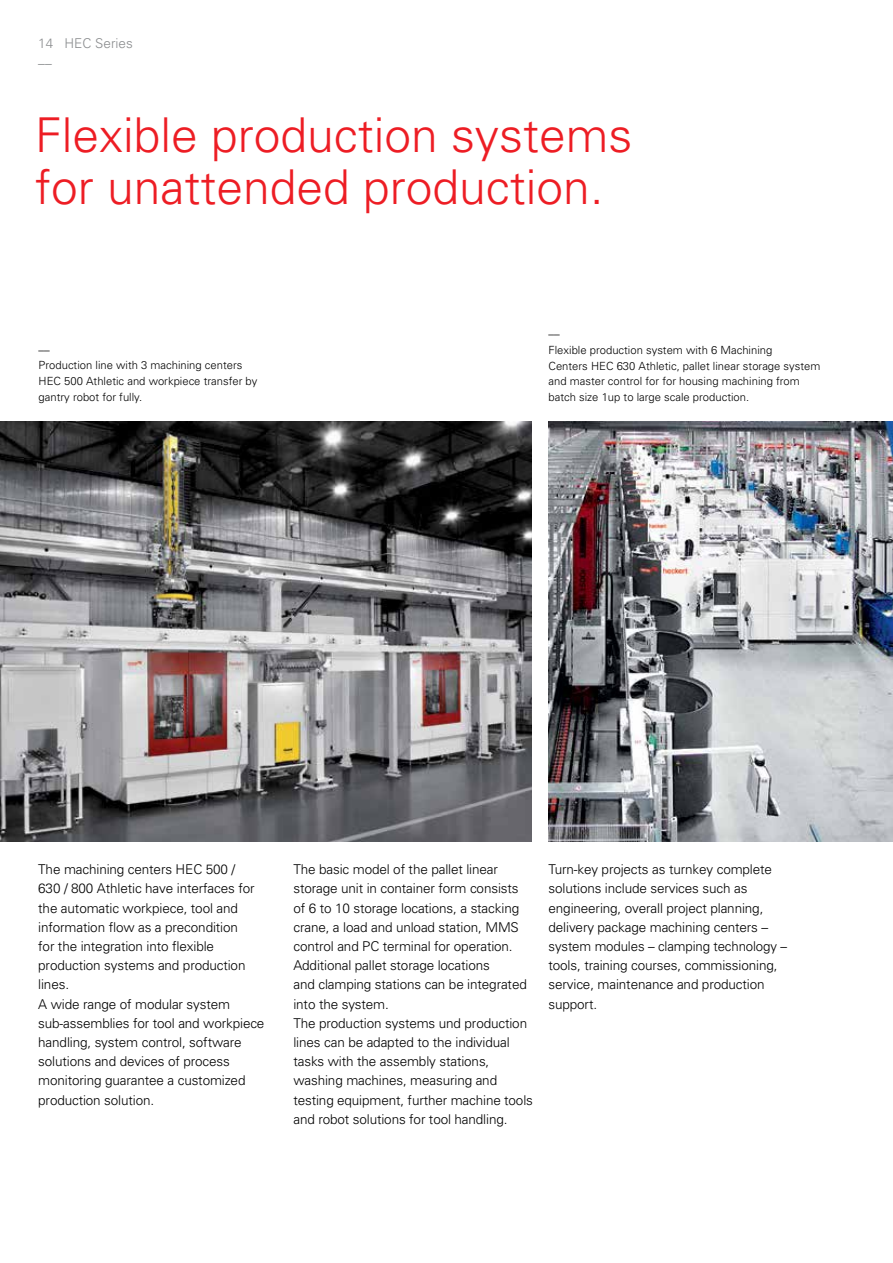
<style>
.page{position:relative;width:893px;height:1263px;background:#fff}
.page>*{position:absolute;margin:0;border:0;box-sizing:border-box;transform-origin:0 0}
.t1{font:300 48px/52.5px "Univers";color:#ed1d24}
.t2{font:300 13.5px/19.2px "Univers";letter-spacing:-.01em;color:#000}
.t3{font:300 13.5px/19.2px "Univers";color:#8a8c8e}
.t4{font:300 11.25px/15.8px "Univers";color:#000}
</style>
<div class="page">
<img style="left:0;top:421px;width:531px;height:421px">
<img style="left:549px;top:421px;width:344px;height:421px">
<p class="t3" style="left:38px;top:34px;width:96px">14 HEC Series ––</p>
<h1 class="t1" style="left:35px;top:109px;width:599px">Flexible production systems for unattended production.</h1>
<p class="t4" style="left:39px;top:342px;width:220px">––<br>Production line with 3 machining centers<br>HEC 500 Athletic and workpiece transfer by gantry robot for fully.</p>
<p class="t4" style="left:549px;top:326px;width:273px">––<br>Flexible production system with 6 Machining<br>Centers HEC 630 Athletic, pallet linear storage system and master control for for housing machining from batch size 1up to large scale production.</p>
<p class="t2" style="left:38px;top:860px;width:228px">The machining centers HEC 500 /<br>630 / 800 Athletic have interfaces for the automatic workpiece, tool and information flow as a precondition<br>for the integration into flexible production systems and production lines.<br>A wide range of modular system sub-assemblies for tool and workpiece handling, system control, software solutions and devices of process monitoring guarantee a customized production solution.</p>
<p class="t2" style="left:293px;top:860px;width:241px">The basic model of the pallet linear storage unit in container form consists of 6 to 10 storage locations, a stacking crane, a load and unload station, MMS control and PC terminal for operation.<br>Additional pallet storage locations<br>and clamping stations can be integrated into the system.<br>The production systems und production lines can be adapted to the individual tasks with the assembly stations, washing machines, measuring and testing equipment, further machine tools and robot solutions for tool handling.</p>
<p class="t2" style="left:549px;top:860px;width:240px">Turn-key projects as turnkey complete solutions include services such as engineering, overall project planning, delivery package machining centers – system modules – clamping technology – tools, training courses, commissioning, service, maintenance and production support.</p>
</div>
